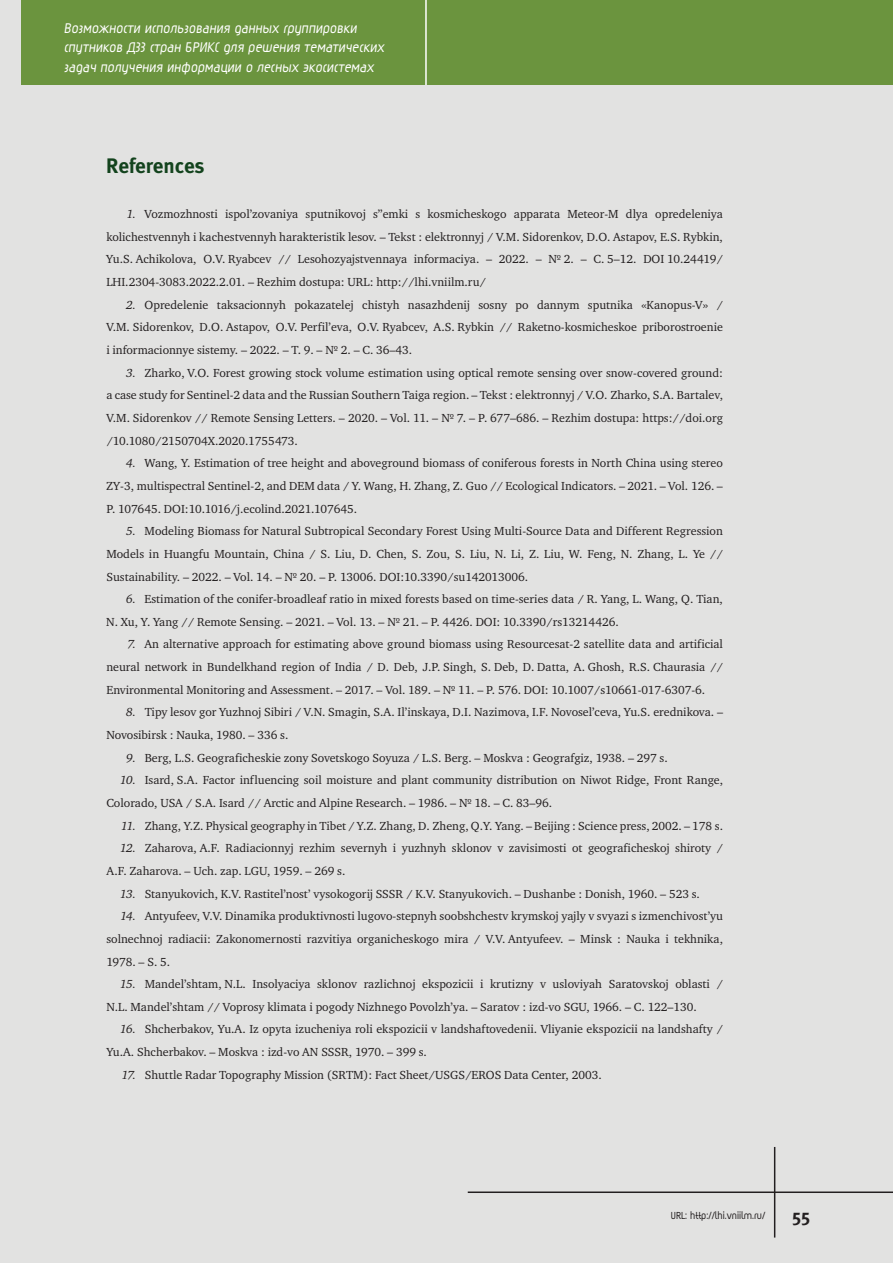
<style>
.page{position:relative;width:893px;height:1263px;background:#e2e2e1}
.page>*{position:absolute;margin:0;border:0;box-sizing:border-box;transform-origin:0 0}
.t1{font:21px "Meta Bold LFC";letter-spacing:-.005em;color:#13431d}
.t2{font:18px "Meta Bold C";color:#231f20}
.t3{font:700 16.5px/19.8px "Magic C";color:#fff}
.t4{font:12px/22.6px "Charter C";color:#231f20;text-align:justify}
.t5{font:700 12px "Magic C";color:#231f20}
.s1{font-style:italic}
</style>
<div class="page">
<div style="left:21px;top:0;width:872px;height:85px;background:#6b943e"></div>
<hr style="left:425px;top:0;width:2px;height:85px;background:#fff">
<hr style="left:468px;top:1191px;width:425px;height:2px;background:#231f20">
<hr style="left:774px;top:1147px;width:1px;height:90px;background:#231f20">
<h3 class="t3" style="left:64px;top:19px;width:324px">Возможности использования данных группировки спутников ДЗЗ стран БРИКС для решения тематических задач получения информации о лесных экосистемах</h3>
<h1 class="t1" style="left:106px;top:153px;width:100px">References</h1>
<p class="t4" style="left:106px;top:203px;width:618px;text-indent:20px"><span class="s1">1.</span> Vozmozhnosti ispol’zovaniya sputnikovoj s”emki s kosmicheskogo apparata Meteor-M dlya opredeleniya kolichestvennyh i kachestvennyh harakteristik lesov. – Tekst : elektronnyj / V.M. Sidorenkov, D.O. Astapov, E.S. Rybkin, Yu.S. Achikolova, O.V. Ryabcev // Lesohozyajstvennaya informaciya. – 2022. – № 2. – C. 5–12. DOI 10.24419/ LHI.2304-3083.2022.2.01. – Rezhim dostupa: URL: http://lhi.vniilm.ru/</p>
<p class="t4" style="left:106px;top:293px;width:618px;text-indent:20px"><span class="s1">2.</span> Opredelenie taksacionnyh pokazatelej chistyh nasazhdenij sosny po dannym sputnika «Kanopus-V» / V.M. Sidorenkov, D.O. Astapov, O.V. Perfil’eva, O.V. Ryabcev, A.S. Rybkin // Raketno-kosmicheskoe priborostroenie i informacionnye sistemy. – 2022. – T. 9. – № 2. – C. 36–43.</p>
<p class="t4" style="left:106px;top:361px;width:618px;text-indent:20px"><span class="s1">3.</span> Zharko, V.O. Forest growing stock volume estimation using optical remote sensing over snow-covered ground: a case study for Sentinel-2 data and the Russian Southern Taiga region. – Tekst : elektronnyj / V.O. Zharko, S.A. Bartalev, V.M. Sidorenkov // Remote Sensing Letters. – 2020. – Vol. 11. – № 7. – P. 677–686. – Rezhim dostupa: https://doi.org /10.1080/2150704X.2020.1755473.</p>
<p class="t4" style="left:106px;top:452px;width:618px;text-indent:20px"><span class="s1">4.</span> Wang, Y. Estimation of tree height and aboveground biomass of coniferous forests in North China using stereo ZY-3, multispectral Sentinel-2, and DEM data / Y. Wang, H. Zhang, Z. Guo // Ecological Indicators. – 2021. – Vol. 126. – P. 107645. DOI:10.1016/j.ecolind.2021.107645.</p>
<p class="t4" style="left:106px;top:520px;width:618px;text-indent:20px"><span class="s1">5.</span> Modeling Biomass for Natural Subtropical Secondary Forest Using Multi-Source Data and Different Regression Models in Huangfu Mountain, China / S. Liu, D. Chen, S. Zou, S. Liu, N. Li, Z. Liu, W. Feng, N. Zhang, L. Ye // Sustainability. – 2022. – Vol. 14. – № 20. – P. 13006. DOI:10.3390/su142013006.</p>
<p class="t4" style="left:106px;top:588px;width:618px;text-indent:20px"><span class="s1">6.</span> Estimation of the conifer-broadleaf ratio in mixed forests based on time-series data / R. Yang, L. Wang, Q. Tian,<br>N. Xu, Y. Yang // Remote Sensing. – 2021. – Vol. 13. – № 21. – P. 4426. DOI: 10.3390/rs13214426.</p>
<p class="t4" style="left:106px;top:633px;width:618px;text-indent:21px"><span class="s1">7.</span> An alternative approach for estimating above ground biomass using Resourcesat-2 satellite data and artificial neural network in Bundelkhand region of India / D. Deb, J.P. Singh, S. Deb, D. Datta, A. Ghosh, R.S. Chaurasia // Environmental Monitoring and Assessment. – 2017. – Vol. 189. – № 11. – P. 576. DOI: 10.1007/s10661-017-6307-6.</p>
<p class="t4" style="left:106px;top:701px;width:618px;text-indent:20px"><span class="s1">8.</span> Tipy lesov gor Yuzhnoj Sibiri / V.N. Smagin, S.A. Il’inskaya, D.I. Nazimova, I.F. Novosel’ceva, Yu.S. erednikova. –<br>Novosibirsk : Nauka, 1980. – 336 s.</p>
<p class="t4" style="left:126px;top:746px;width:543px"><span class="s1">9.</span> Berg, L.S. Geograficheskie zony Sovetskogo Soyuza / L.S. Berg. – Moskva : Geografgiz, 1938. – 297 s.</p>
<p class="t4" style="left:106px;top:769px;width:618px;text-indent:14px"><span class="s1">10.</span> Isard, S.A. Factor influencing soil moisture and plant community distribution on Niwot Ridge, Front Range,<br>Colorado, USA / S.A. Isard // Arctic and Alpine Research. – 1986. – № 18. – C. 83–96.</p>
<p class="t4" style="left:121px;top:814px;width:603px"><span class="s1">11.</span> Zhang, Y.Z. Physical geography in Tibet / Y.Z. Zhang, D. Zheng, Q.Y. Yang. – Beijing : Science press, 2002. – 178 s.</p>
<p class="t4" style="left:106px;top:837px;width:618px;text-indent:14px"><span class="s1">12.</span> Zaharova, A.F. Radiacionnyj rezhim severnyh i yuzhnyh sklonov v zavisimosti ot geograficheskoj shiroty /<br>A.F. Zaharova. – Uch. zap. LGU, 1959. – 269 s.</p>
<p class="t4" style="left:120px;top:882px;width:581px"><span class="s1">13.</span> Stanyukovich, K.V. Rastitel’nost’ vysokogorij SSSR / K.V. Stanyukovich. – Dushanbe : Donish, 1960. – 523 s.</p>
<p class="t4" style="left:106px;top:905px;width:618px;text-indent:14px"><span class="s1">14.</span> Antyufeev, V.V. Dinamika produktivnosti lugovo-stepnyh soobshchestv krymskoj yajly v svyazi s izmenchivost’yu solnechnoj radiacii: Zakonomernosti razvitiya organicheskogo mira / V.V. Antyufeev. – Minsk : Nauka i tekhnika, 1978. – S. 5.</p>
<p class="t4" style="left:106px;top:973px;width:618px;text-indent:14px"><span class="s1">15.</span> Mandel’shtam, N.L. Insolyaciya sklonov razlichnoj ekspozicii i krutizny v usloviyah Saratovskoj oblasti /<br>N.L. Mandel’shtam // Voprosy klimata i pogody Nizhnego Povolzh’ya. – Saratov : izd-vo SGU, 1966. – C. 122–130.</p>
<p class="t4" style="left:106px;top:1018px;width:618px;text-indent:14px"><span class="s1">16.</span> Shcherbakov, Yu.A. Iz opyta izucheniya roli ekspozicii v landshaftovedenii. Vliyanie ekspozicii na landshafty /<br>Yu.A. Shcherbakov. – Moskva : izd-vo AN SSSR, 1970. – 399 s.</p>
<p class="t4" style="left:122px;top:1063px;width:481px"><span class="s1">17.</span> Shuttle Radar Topography Mission (SRTM): Fact Sheet/USGS/EROS Data Center, 2003.</p>
<p class="t5" style="left:671px;top:1210px;width:96px">URL: http://lhi.vniilm.ru/</p>
<h2 class="t2" style="left:792px;top:1205px;width:20px">55</h2>
</div>
